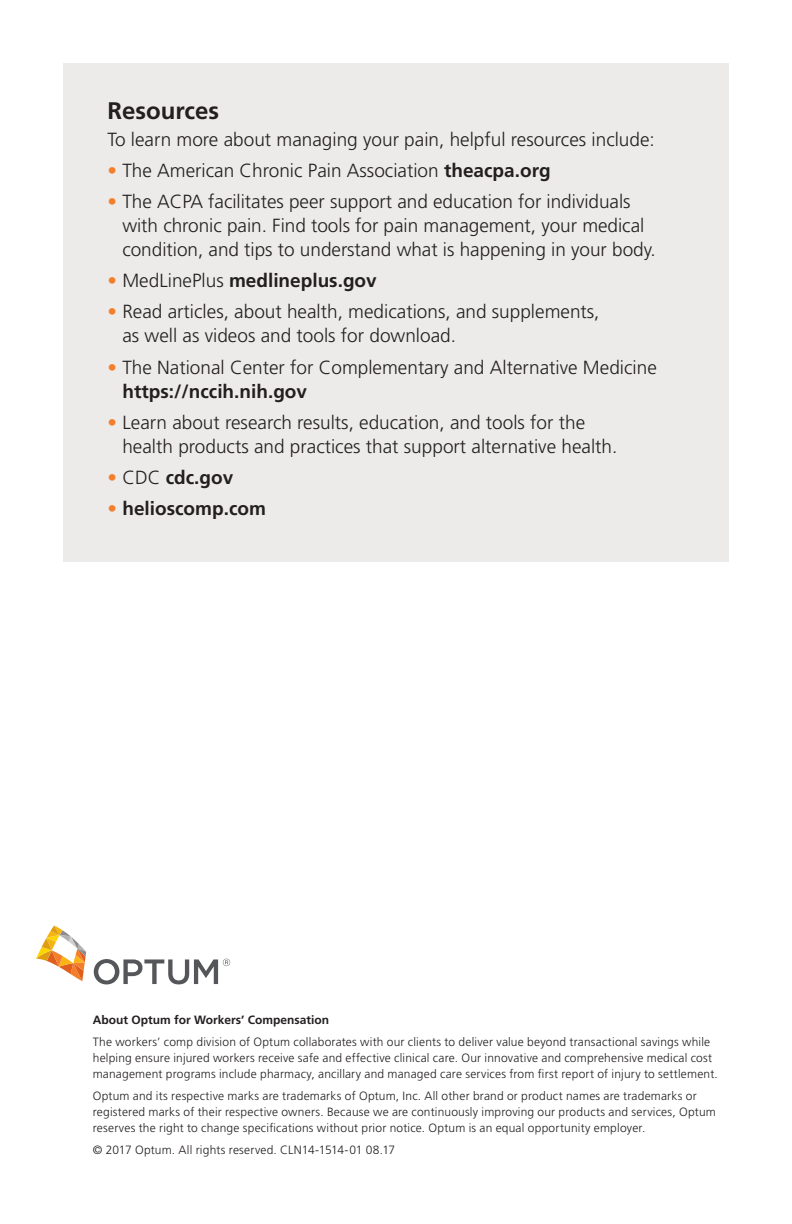
<style>
.page{position:relative;width:792px;height:1224px;background:#fff}
.page>*{position:absolute;margin:0;border:0;box-sizing:border-box;transform-origin:0 0}
.t1{font:700 24px "Frutiger LT Std";color:#231f20}
.t2{font:300 19px/24px "Frutiger LT Std";color:#231f20}
.t3{font:700 19px "Frutiger LT Std";color:#231f20}
.t4{font:300 12px/16px "Frutiger LT Std";letter-spacing:.015em;color:#231f20}
.t5{font:700 12px "Frutiger LT Std";color:#231f20}
.s1{color:#f47f2a}
.s2{font-weight:700}
.s3{font-weight:300;color:#f47f2a}
.s4{font-weight:300}
</style>
<div class="page">
<div style="left:63px;top:63px;width:666px;height:499px;background:#ecebea"></div>
<svg style="left:36px;top:926px;width:50px;height:55px"></svg>
<svg style="left:94px;top:959px;width:136px;height:25px"></svg>
<h1 class="t1" style="left:108px;top:96px;width:113px">Resources</h1>
<h2 class="t2" style="left:108px;top:127px;width:549px">To learn more about managing your pain, helpful resources include:</h2>
<h2 class="t2" style="left:108px;top:159px;width:445px"><span class="s1">•</span> The American Chronic Pain Association <span class="s2">theacpa.org</span></h2>
<h2 class="t2" style="left:122px;top:190px;width:535px;text-indent:-15px"><span class="s1">•</span> The ACPA facilitates peer support and education for individuals with chronic pain. Find tools for pain management, your medical condition, and tips to understand what is happening in your body.</h2>
<h2 class="t3" style="left:108px;top:270px;width:271px"><span class="s3">•</span> <span class="s4">MedLinePlus</span> medlineplus.gov</h2>
<h2 class="t2" style="left:122px;top:300px;width:479px;text-indent:-15px"><span class="s1">•</span> Read articles, about health, medications, and supplements, as well as videos and tools for download.</h2>
<h2 class="t2" style="left:122px;top:355px;width:536px;text-indent:-15px"><span class="s1">•</span> The National Center for Complementary and Alternative Medicine <span class="s2">https://nccih.nih.gov</span></h2>
<h2 class="t2" style="left:122px;top:411px;width:497px;text-indent:-15px"><span class="s1">•</span> Learn about research results, education, and tools for the health products and practices that support alternative health.</h2>
<h2 class="t3" style="left:108px;top:466px;width:127px"><span class="s3">•</span> <span class="s4">CDC</span> cdc.gov</h2>
<h2 class="t3" style="left:108px;top:497px;width:160px"><span class="s3">•</span> helioscomp.com</h2>
<p class="t5" style="left:93px;top:1012px;width:238px">About Optum for Workers’ Compensation</p>
<p class="t4" style="left:93px;top:1034px;width:627px">The workers’ comp division of Optum collaborates with our clients to deliver value beyond transactional savings while helping ensure injured workers receive safe and effective clinical care. Our innovative and comprehensive medical cost management programs include pharmacy, ancillary and managed care services from first report of injury to settlement.</p>
<p class="t4" style="left:93px;top:1088px;width:625px">Optum and its respective marks are trademarks of Optum, Inc. All other brand or product names are trademarks or registered marks of their respective owners. Because we are continuously improving our products and services, Optum reserves the right to change specifications without prior notice. Optum is an equal opportunity employer.</p>
<p class="t4" style="left:93px;top:1142px;width:304px">© 2017 Optum. All rights reserved. CLN14-1514-01 08.17</p>
</div>
